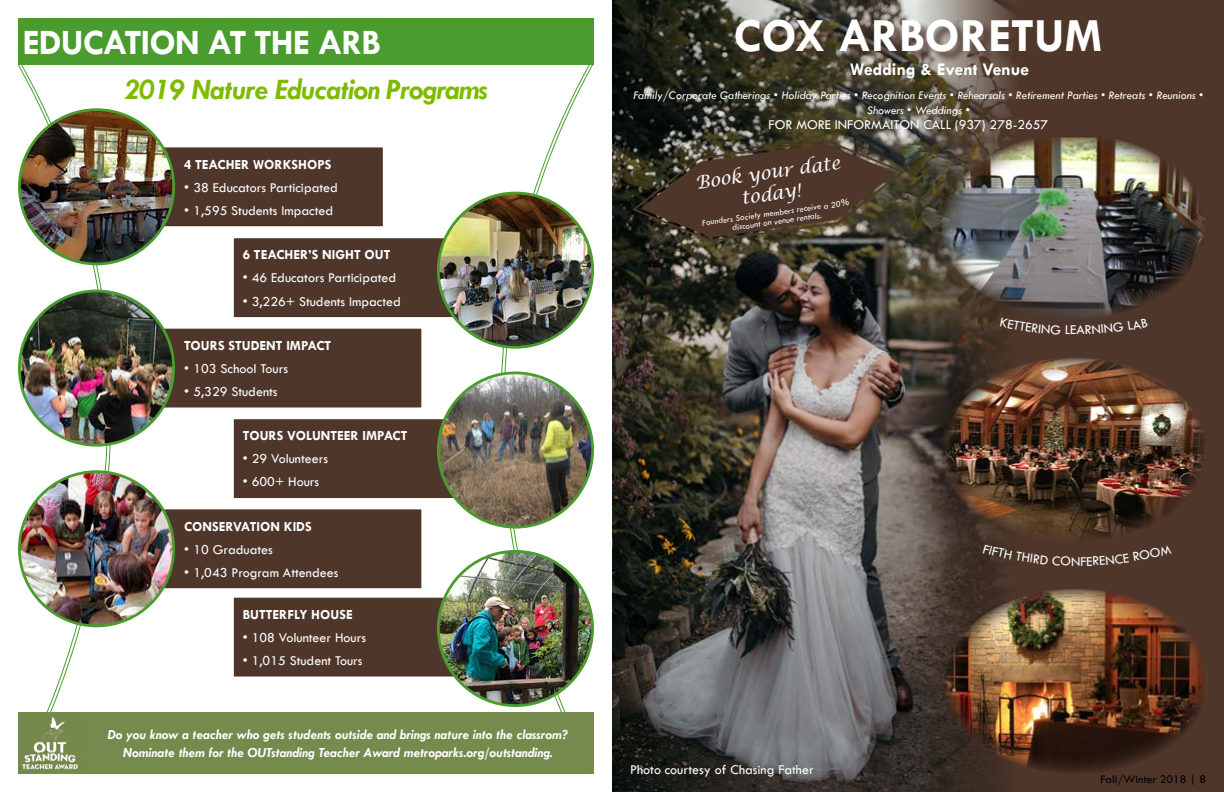
<style>
.page{position:relative;width:1224px;height:792px;background:#fff}
.page>*{position:absolute;margin:0;border:0;box-sizing:border-box;transform-origin:0 0}
.t1{font:700 48px "Tw Cen";color:#fff}
.t2{font:700 36px "Tw Cen";letter-spacing:-.025em;color:#fff}
.t3{font:italic 700 30px "Tw Cen";letter-spacing:-.025em;color:#7ebb00}
.t4{font:700 18px "Tw Cen";color:#fff}
.t5{font:italic 18px/21.6px "Lucida Calligraphy";color:#fff;text-align:center}
.t6{font:14px "Tw Cen";color:#fff}
.t7{font:italic 700 14px/18.5px "Tw Cen";color:#fff;text-align:center}
.t8{font:700 14px "Tw Cen";color:#fff}
.t9{font:italic 12px/14.4px "Tw Cen";color:#fff;text-align:center}
.t10{font:12px "Tw Cen";color:#000}
.t11{font:italic 9px/8.9px "Tw Cen";color:#fff;text-align:center}
</style>
<div class="page">
<div style="left:612px;top:0;width:612px;height:792px;background:#4f362a"></div>
<svg style="left:444px;top:65px;width:150px;height:647px"></svg>
<svg style="left:18px;top:65px;width:146px;height:647px"></svg>
<div style="left:18px;top:18px;width:576px;height:47px;background:#4a9c2f"></div>
<div style="left:148px;top:146px;width:236px;height:81px;background:#4f362a"></div>
<div style="left:147px;top:145px;width:238px;height:83px;border:2px solid #fff"></div>
<img style="left:19px;top:110px;width:155px;height:154px;border-radius:77px">
<div style="left:18px;top:108px;width:157px;height:157px;border:3px solid #4a9c2f;border-radius:50%"></div>
<div style="left:233px;top:237px;width:236px;height:81px;background:#4f362a"></div>
<div style="left:232px;top:236px;width:238px;height:83px;border:2px solid #fff"></div>
<img style="left:438px;top:193px;width:155px;height:154px;border-radius:77px">
<div style="left:437px;top:192px;width:157px;height:157px;border:3px solid #4a9c2f;border-radius:50%"></div>
<div style="left:148px;top:328px;width:274px;height:81px;background:#4f362a"></div>
<div style="left:147px;top:327px;width:276px;height:83px;border:2px solid #fff"></div>
<img style="left:19px;top:291px;width:155px;height:154px;border-radius:77px">
<div style="left:18px;top:290px;width:157px;height:157px;border:3px solid #4a9c2f;border-radius:50%"></div>
<div style="left:233px;top:418px;width:236px;height:81px;background:#4f362a"></div>
<div style="left:232px;top:417px;width:238px;height:83px;border:2px solid #fff"></div>
<img style="left:438px;top:373px;width:155px;height:154px;border-radius:77px">
<div style="left:437px;top:371px;width:157px;height:158px;border:3px solid #4a9c2f;border-radius:50%"></div>
<div style="left:148px;top:508px;width:274px;height:81px;background:#4f362a"></div>
<div style="left:147px;top:507px;width:276px;height:83px;border:2px solid #fff"></div>
<img style="left:19px;top:472px;width:155px;height:154px;border-radius:77px">
<div style="left:18px;top:470px;width:157px;height:157px;border:3px solid #4a9c2f;border-radius:50%"></div>
<div style="left:233px;top:597px;width:236px;height:81px;background:#4f362a"></div>
<div style="left:232px;top:596px;width:238px;height:83px;border:2px solid #fff"></div>
<img style="left:438px;top:551px;width:155px;height:155px;border-radius:77px">
<div style="left:437px;top:550px;width:157px;height:157px;border:3px solid #4a9c2f;border-radius:50%"></div>
<div style="left:82px;top:712px;width:512px;height:62px;background:#768a4d"></div>
<div style="left:18px;top:712px;width:64px;height:62px;background:#768a4d"></div>
<img style="left:22px;top:717px;width:56px;height:53px">
<img style="left:612px;top:0;width:401px;height:792px">
<div style="left:737px;top:21px;width:376px;height:43px;background:#4f362a;opacity:.75"></div>
<img style="left:941px;top:134px;width:264px;height:185px">
<img style="left:941px;top:358px;width:264px;height:185px">
<img style="left:944px;top:589px;width:263px;height:185px">
<svg style="left:630px;top:138px;width:276px;height:105px"></svg>
<svg style="left:1000px;top:318px;width:70px;height:16px"></svg>
<svg style="left:1076px;top:318px;width:72px;height:1px"></svg>
<svg style="left:983px;top:544px;width:30px;height:22px"></svg>
<h2 class="t2" style="left:22px;top:21px;width:360px">EDUCATION AT THE ARB</h2>
<h3 class="t3" style="left:124px;top:71px;width:366px">2019 Nature Education Programs</h3>
<p class="t8" style="left:184px;top:156px;width:149px">4 TEACHER WORKSHOPS</p>
<p class="t6" style="left:184px;top:179px;width:155px">• 38 Educators Participated</p>
<p class="t6" style="left:184px;top:202px;width:151px">• 1,595 Students Impacted</p>
<p class="t8" style="left:243px;top:247px;width:149px">6 TEACHER’S NIGHT OUT</p>
<p class="t6" style="left:243px;top:270px;width:155px">• 46 Educators Participated</p>
<p class="t6" style="left:243px;top:293px;width:160px">• 3,226+ Students Impacted</p>
<p class="t8" style="left:184px;top:337px;width:149px">TOURS STUDENT IMPACT</p>
<p class="t6" style="left:184px;top:360px;width:105px">• 103 School Tours</p>
<p class="t6" style="left:184px;top:383px;width:95px">• 5,329 Students</p>
<p class="t8" style="left:243px;top:428px;width:166px">TOURS VOLUNTEER IMPACT</p>
<p class="t6" style="left:243px;top:451px;width:87px">• 29 Volunteers</p>
<p class="t6" style="left:243px;top:474px;width:78px">• 600+ Hours</p>
<p class="t8" style="left:184px;top:518px;width:129px">CONSERVATION KIDS</p>
<p class="t6" style="left:184px;top:541px;width:90px">• 10 Graduates</p>
<p class="t6" style="left:184px;top:564px;width:156px">• 1,043 Program Attendees</p>
<p class="t8" style="left:243px;top:606px;width:111px">BUTTERFLY HOUSE</p>
<p class="t6" style="left:243px;top:629px;width:125px">• 108 Volunteer Hours</p>
<p class="t6" style="left:243px;top:652px;width:121px">• 1,015 Student Tours</p>
<p class="t7" style="left:108px;top:725px;width:462px">Do you know a teacher who gets students outside and brings nature into the classrom?<br>Nominate them for the OUTstanding Teacher Award metroparks.org/outstanding.</p>
<h1 class="t1" style="left:733px;top:7px;width:371px">COX ARBORETUM</h1>
<p class="t4" style="left:850px;top:59px;width:180px">Wedding &amp; Event Venue</p>
<p class="t9" style="left:634px;top:88px;width:571px">Family/Corporate Gatherings • Holiday Parties • Recognition Events • Rehearsals • Retirement Parties • Retreats • Reunions •<br>Showers • Weddings •</p>
<p class="t6" style="left:769px;top:116px;width:281px">FOR MORE INFORMAITON CALL (937) 278-2657</p>
<p class="t5" style="left:694px;top:172px;width:148px;rotate:-8deg">Book your date today!</p>
<p class="t11" style="left:701px;top:218px;width:151px;rotate:-8deg">Founders Society members receive a 20% discount on venue rentals.</p>
<p class="t6" style="left:630px;top:761px;width:185px">Photo courtesy of Chasing Father</p>
<p class="t6" style="left:1070px;top:322px;width:8px">E</p>
<p class="t6" style="left:1071px;top:553px;width:11px">N</p>
<p class="t10" style="left:1100px;top:772px;width:107px">Fall/Winter 2018 | 8</p>
<p class="t10" style="left:1103px;top:773px;width:107px">Fall/Winter 2019 | 8</p>
</div>
